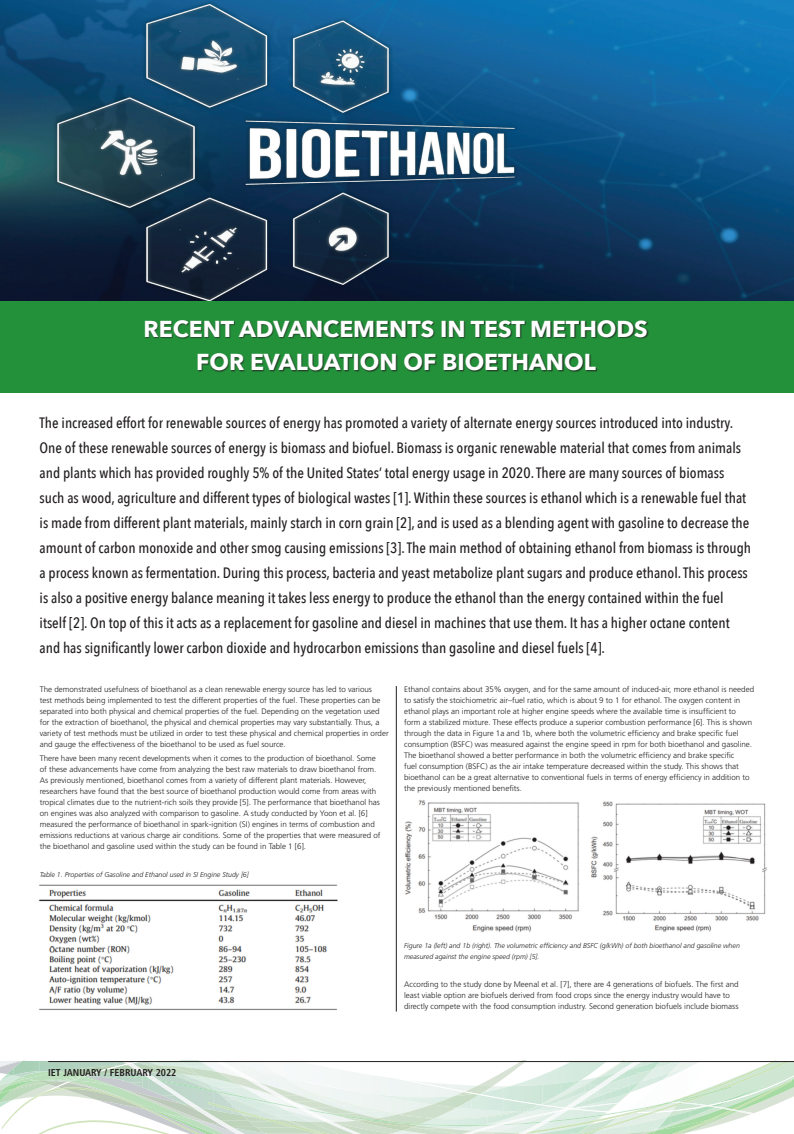
<style>
.page{position:relative;width:794px;height:1134px;background:#fff}
.page>*{position:absolute;margin:0;border:0;box-sizing:border-box;transform-origin:0 0}
.t1{font:700 23px/33px "Avenir Next";color:#fff;text-align:center}
.t2{font:500 15px/25px "Avenir Next Condensed";color:#231f20}
.t3{font:700 condensed 10px "Frutiger";color:#231f20}
.t4{font:300 8px/11px "Frutiger";color:#231f20}
.t5{font:italic 300 7px/11px "Frutiger";color:#231f20}
</style>
<div class="page">
<img style="left:0;top:0;width:794px;height:301px">
<div style="left:0;top:301px;width:794px;height:92px;background:#23913a"></div>
<div style="left:145px;top:320px;width:504px;height:53px;background:#231f20;opacity:.75"></div>
<hr style="left:396px;top:686px;width:1px;height:325px;background:#231f20">
<svg style="left:0;top:1061px;width:794px;height:73px"></svg>
<hr style="left:48px;top:1061px;width:746px;height:1px;background:#231f20">
<img style="left:39px;top:884px;width:299px;height:126px">
<img style="left:405px;top:800px;width:362px;height:132px">
<h1 class="t1" style="left:143px;top:312px;width:506px">RECENT ADVANCEMENTS IN TEST METHODS<br>FOR EVALUATION OF BIOETHANOL</h1>
<p class="t2" style="left:40px;top:410px;width:713px">The increased effort for renewable sources of energy has promoted a variety of alternate energy sources introduced into industry.<br>One of these renewable sources of energy is biomass and biofuel. Biomass is organic renewable material that comes from animals and plants which has provided roughly 5% of the United States’ total energy usage in 2020. There are many sources of biomass such as wood, agriculture and different types of biological wastes [1]. Within these sources is ethanol which is a renewable fuel that is made from different plant materials, mainly starch in corn grain [2], and is used as a blending agent with gasoline to decrease the amount of carbon monoxide and other smog causing emissions [3]. The main method of obtaining ethanol from biomass is through a process known as fermentation. During this process, bacteria and yeast metabolize plant sugars and produce ethanol. This process is also a positive energy balance meaning it takes less energy to produce the ethanol than the energy contained within the fuel itself [2]. On top of this it acts as a replacement for gasoline and diesel in machines that use them. It has a higher octane content and has significantly lower carbon dioxide and hydrocarbon emissions than gasoline and diesel fuels [4].</p>
<p class="t4" style="left:40px;top:684px;width:350px">The demonstrated usefulness of bioethanol as a clean renewable energy source has led to various<br>test methods being implemented to test the different properties of the fuel. These properties can be separated into both physical and chemical properties of the fuel. Depending on the vegetation used for the extraction of bioethanol, the physical and chemical properties may vary substantially. Thus, a variety of test methods must be utilized in order to test these physical and chemical properties in order and gauge the effectiveness of the bioethanol to be used as fuel source.</p>
<p class="t4" style="left:40px;top:753px;width:342px">There have been many recent developments when it comes to the production of bioethanol. Some of these advancements have come from analyzing the best raw materials to draw bioethanol from.<br>As previously mentioned, bioethanol comes from a variety of different plant materials. However, researchers have found that the best source of bioethanol production would come from areas with tropical climates due to the nutrient-rich soils they provide [5]. The performance that bioethanol has on engines was also analyzed with comparison to gasoline. A study conducted by Yoon et al. [6] measured the performance of bioethanol in spark-ignition (SI) engines in terms of combustion and emissions reductions at various charge air conditions. Some of the properties that were measured of the bioethanol and gasoline used within the study can be found in Table 1 [6].</p>
<p class="t5" style="left:40px;top:869px;width:211px">Table 1. Properties of Gasoline and Ethanol used in SI Engine Study [6]</p>
<p class="t4" style="left:404px;top:684px;width:351px">Ethanol contains about 35% oxygen, and for the same amount of induced-air, more ethanol is needed to satisfy the stoichiometric air–fuel ratio, which is about 9 to 1 for ethanol. The oxygen content in ethanol plays an important role at higher engine speeds where the available time is insufficient to form a stabilized mixture. These effects produce a superior combustion performance [6]. This is shown through the data in Figure 1a and 1b, where both the volumetric efficiency and brake specific fuel consumption (BSFC) was measured against the engine speed in rpm for both bioethanol and gasoline.<br>The bioethanol showed a better performance in both the volumetric efficiency and brake specific<br>fuel consumption (BSFC) as the air intake temperature decreased within the study. This shows that bioethanol can be a great alternative to conventional fuels in terms of energy efficiency in addition to the previously mentioned benefits.</p>
<p class="t3" style="left:48px;top:1067px;width:130px">IET JANUARY / FEBRUARY 2022</p>
<p class="t5" style="left:404px;top:940px;width:337px">Figure 1a (left) and 1b (right). The volumetric efficiency and BSFC (g/kWh) of both bioethanol and gasoline when measured against the engine speed (rpm) [5].</p>
<p class="t4" style="left:404px;top:978px;width:336px">According to the study done by Meenal et al. [7], there are 4 generations of biofuels. The first and least viable option are biofuels derived from food crops since the energy industry would have to directly compete with the food consumption industry. Second generation biofuels include biomass</p>
</div>
